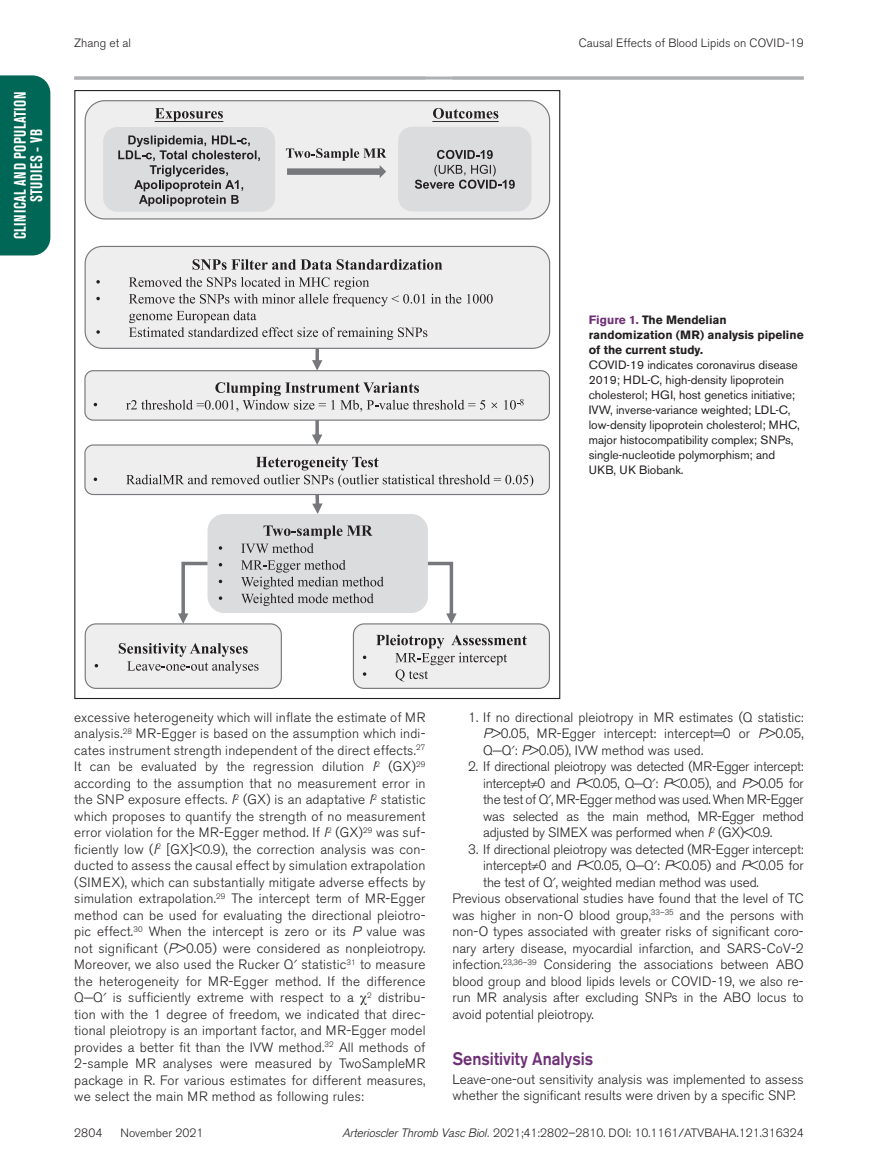
<style>
.page{position:relative;width:878px;height:1175px;background:#fff}
.page>*{position:absolute;margin:0;border:0;box-sizing:border-box;transform-origin:0 0}
.t1{font:500 18px "Akzidenz Grotesk BE";color:#6e2f76;scale:.9 1}
.t2{font:700 condensed 16.5px/16.5px "Akzidenz Grotesk BE";letter-spacing:.045em;color:#fff;text-align:center;scale:.9 1}
.t3{font:300 13.5px/16.5px "Akzidenz Grotesk BE";color:#231f20;text-align:justify}
.t4{font:12px/15px "Akzidenz Grotesk BE";color:#231f20}
.t5{font:300 12px "Akzidenz Grotesk BE";color:#231f20}
.t6{font:700 12px/15px "Akzidenz Grotesk BE";color:#231f20}
.s1{color:#6e2f76}
.s2{font-family:"Akzidenz Grotesk";font-style:italic}
.s3{font-family:"Gandhari Unicode";font-weight:400}
</style>
<div class="page">
<div style="left:0;top:75px;width:50px;height:180px;background:#006756"></div>
<hr style="left:74px;top:76px;width:729px;height:4px;background:#b9babe">
<svg style="left:74px;top:90px;width:487px;height:609px"></svg>
<p class="t2" style="left:12px;top:239px;width:165px;rotate:-90deg">CLINICAL AND POPULATION<br>STUDIES - VB</p>
<p class="t5" style="left:74px;top:36px;width:58px">Zhang et al</p>
<p class="t5" style="left:578px;top:36px;width:226px">Causal Effects of Blood Lipids on COVID-19</p>
<p class="t6" style="left:588px;top:312px;width:216px"><span class="s1">Figure 1.</span> The Mendelian randomization (MR) analysis pipeline of the current study.</p>
<p class="t4" style="left:588px;top:357px;width:213px">COVID-19 indicates coronavirus disease 2019; HDL-C, high-density lipoprotein cholesterol; HGI, host genetics initiative; IVW, inverse-variance weighted; LDL-C, low-density lipoprotein cholesterol; MHC, major histocompatibility complex; SNPs, single-nucleotide polymorphism; and UKB, UK Biobank.</p>
<p class="t3" style="left:74px;top:709px;width:353px">excessive heterogeneity which will inflate the estimate of MR analysis.<sup>28</sup> MR-Egger is based on the assumption which indi&shy;cates instrument strength independent of the direct effects.<sup>27<br></sup>It can be evaluated by the regression dilution <span class="s2">I</span><sup>2</sup> (GX)<sup>29 </sup>according to the assumption that no measurement error in the SNP exposure effects. <span class="s2">I</span><sup>2</sup> (GX) is an adaptative <span class="s2">I</span><sup>2</sup> statistic which proposes to quantify the strength of no measurement error violation for the MR-Egger method. If <span class="s2">I</span><sup>2</sup> (GX)<sup>29</sup> was suf&shy;ficiently low (<span class="s2">I</span><sup>2</sup> [GX]&lt;0.9), the correction analysis was con&shy;ducted to assess the causal effect by simulation extrapolation (SIMEX), which can substantially mitigate adverse effects by simulation extrapolation.<sup>29</sup> The intercept term of MR-Egger method can be used for evaluating the directional pleiotro&shy;pic effect.<sup>30</sup> When the intercept is zero or its <span class="s2">P</span> value was not significant (<span class="s2">P</span>&gt;0.05) were considered as nonpleiotropy.<br>Moreover, we also used the Rucker Q<span class="s3">′</span> statistic<sup>31</sup> to measure the heterogeneity for MR-Egger method. If the difference Q−Q<span class="s3">′</span> is sufficiently extreme with respect to a <span class="s3">χ</span><sup>2</sup> distribu&shy;tion with the 1 degree of freedom, we indicated that direc&shy;tional pleiotropy is an important factor, and MR-Egger model provides a better fit than the IVW method.<sup>32</sup> All methods of 2-sample MR analyses were measured by TwoSampleMR package in R. For various estimates for different measures, we select the main MR method as following rules:</p>
<p class="t3" style="left:483px;top:709px;width:322px;text-indent:-15px">1. If no directional pleiotropy in MR estimates (Q statistic:<br><span class="s2">P</span>&gt;0.05, MR-Egger intercept: intercept=0 or <span class="s2">P</span>&gt;0.05, Q−Q<span class="s3">′</span>: <span class="s2">P</span>&gt;0.05), IVW method was used.</p>
<p class="t3" style="left:483px;top:758px;width:322px;text-indent:-15px">2. If directional pleiotropy was detected (MR-Egger intercept: intercept≠0 and <span class="s2">P</span>&lt;0.05, Q−Q<span class="s3">′</span>: <span class="s2">P</span>&lt;0.05), and <span class="s2">P</span>&gt;0.05 for the test of Q<span class="s3">′</span>, MR-Egger method was used. When MR-Egger was selected as the main method, MR-Egger method adjusted by SIMEX was performed when <span class="s2">I</span><sup>2</sup> (GX)&lt;0.9.</p>
<p class="t3" style="left:468px;top:841px;width:337px">3. If directional pleiotropy was detected (MR-Egger intercept:</p>
<p class="t3" style="left:483px;top:857px;width:322px">intercept≠0 and <span class="s2">P</span>&lt;0.05, Q−Q<span class="s3">′</span>: <span class="s2">P</span>&lt;0.05) and <span class="s2">P</span>&lt;0.05 for</p>
<p class="t3" style="left:483px;top:874px;width:277px">the test of Q<span class="s3">′</span>, weighted median method was used.</p>
<p class="t3" style="left:452px;top:890px;width:352px">Previous observational studies have found that the level of TC</p>
<p class="t3" style="left:452px;top:907px;width:353px">was higher in non-O blood group,<sup>33–35</sup> and the persons with</p>
<p class="t3" style="left:452px;top:923px;width:353px">non-O types associated with greater risks of significant coro-</p>
<p class="t3" style="left:452px;top:940px;width:352px">nary artery disease, myocardial infarction, and SARS-CoV-2</p>
<p class="t3" style="left:452px;top:956px;width:352px">infection.<sup>23,36–39</sup> Considering the associations between ABO</p>
<p class="t3" style="left:452px;top:973px;width:352px">blood group and blood lipids levels or COVID-19, we also re-</p>
<p class="t3" style="left:452px;top:989px;width:352px">run MR analysis after excluding SNPs in the ABO locus to</p>
<p class="t3" style="left:452px;top:1006px;width:143px">avoid potential pleiotropy.</p>
<h1 class="t1" style="left:452px;top:1047px;width:158px">Sensitivity Analysis</h1>
<p class="t3" style="left:452px;top:1071px;width:352px">Leave-one-out sensitivity analysis was implemented to assess whether the significant results were driven by a specific SNP.</p>
<p class="t5" style="left:74px;top:1126px;width:30px">2804</p>
<p class="t5" style="left:120px;top:1126px;width:84px">November 2021</p>
<p class="t5" style="left:342px;top:1126px;width:462px"><span class="s2">Arterioscler Thromb Vasc Biol.</span> 2021;41:2802–2810. DOI: 10.1161/ATVBAHA.121.316324</p>
</div>
